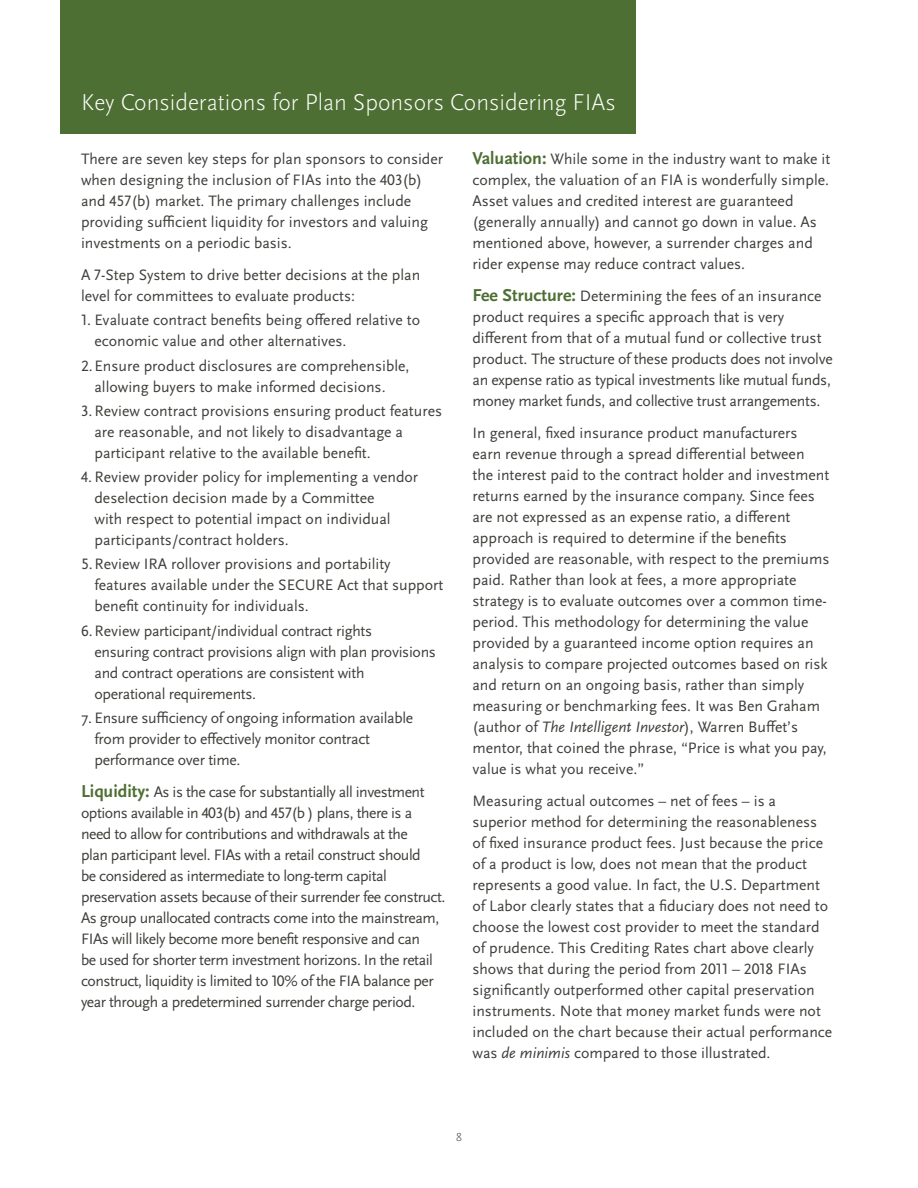
<style>
.page{position:relative;width:918px;height:1188px;background:#fff}
.page>*{position:absolute;margin:0;border:0;box-sizing:border-box;transform-origin:0 0}
.t1{font:300 24px "Scala Sans OT";color:#fff}
.t2{font:15.75px/21px "Scala Sans OT";color:#3e403b}
.t3{font:15.75px/21px "Scala Sans OT";letter-spacing:-.02em;color:#3e403b}
.t4{font:15.75px/21px "Scala Sans OT";letter-spacing:-.03em;color:#3e403b}
.t5{font:300 12px "Scala Sans OT";color:#3e403b}
.s1{font-weight:700;font-size:18px;color:#4e6f33}
.s2{font-style:italic}
</style>
<div class="page">
<div style="left:61px;top:0;width:575px;height:134px;background:#4e6f33"></div>
<h1 class="t1" style="left:81px;top:87px;width:536px">Key Considerations for Plan Sponsors Considering FIAs</h1>
<p class="t2" style="left:81px;top:149px;width:364px">There are seven key steps for plan sponsors to consider when designing the inclusion of FIAs into the 403(b) and 457(b) market. The primary challenges include providing sufficient liquidity for investors and valuing investments on a periodic basis.</p>
<p class="t2" style="left:81px;top:265px;width:341px">A 7-Step System to drive better decisions at the plan level for committees to evaluate products:</p>
<p class="t2" style="left:94px;top:310px;width:327px;text-indent:-13px">1. Evaluate contract benefits being offered relative to economic value and other alternatives.</p>
<p class="t2" style="left:94px;top:355px;width:317px;text-indent:-13px">2.Ensure product disclosures are comprehensible, allowing buyers to make informed decisions.</p>
<p class="t2" style="left:94px;top:400px;width:349px;text-indent:-13px">3.Review contract provisions ensuring product features are reasonable, and not likely to disadvantage a participant relative to the available benefit.</p>
<p class="t2" style="left:94px;top:466px;width:325px;text-indent:-13px">4. Review provider policy for implementing a vendor deselection decision made by a Committee<br>with respect to potential impact on individual participants/contract holders.</p>
<p class="t2" style="left:94px;top:554px;width:350px;text-indent:-13px">5.Review IRA rollover provisions and portability features available under the SECURE Act that support benefit continuity for individuals.</p>
<p class="t3" style="left:94px;top:620px;width:343px;text-indent:-13px">6.Review participant/individual contract rights<br>ensuring contract provisions align with plan provisions and contract operations are consistent with operational requirements.</p>
<p class="t3" style="left:94px;top:707px;width:320px;text-indent:-13px">7. Ensure sufficiency of ongoing information available from provider to effectively monitor contract performance over time.</p>
<p class="t4" style="left:81px;top:781px;width:366px"><span class="s1">Liquidity:</span> As is the case for substantially all investment options available in 403(b) and 457(b ) plans, there is a need to allow for contributions and withdrawals at the<br>plan participant level. FIAs with a retail construct should<br>be considered as intermediate to long-term capital preservation assets because of their surrender fee construct.<br>As group unallocated contracts come into the mainstream, FIAs will likely become more benefit responsive and can<br>be used for shorter term investment horizons. In the retail construct, liquidity is limited to 10% of the FIA balance per year through a predetermined surrender charge period.</p>
<p class="t2" style="left:472px;top:149px;width:359px"><span class="s1">Valuation:</span> While some in the industry want to make it complex, the valuation of an FIA is wonderfully simple.<br>Asset values and credited interest are guaranteed (generally annually) and cannot go down in value. As mentioned above, however, a surrender charges and rider expense may reduce contract values.</p>
<p class="t3" style="left:472px;top:286px;width:362px"><span class="s1">Fee Structure:</span> Determining the fees of an insurance product requires a specific approach that is very different from that of a mutual fund or collective trust product. The structure of these products does not involve an expense ratio as typical investments like mutual funds, money market funds, and collective trust arrangements.</p>
<p class="t2" style="left:472px;top:422px;width:359px">In general, fixed insurance product manufacturers earn revenue through a spread differential between<br>the interest paid to the contract holder and investment returns earned by the insurance company. Since fees are not expressed as an expense ratio, a different approach is required to determine if the benefits provided are reasonable, with respect to the premiums paid. Rather than look at fees, a more appropriate strategy is to evaluate outcomes over a common time&shy;period. This methodology for determining the value provided by a guaranteed income option requires an analysis to compare projected outcomes based on risk and return on an ongoing basis, rather than simply measuring or benchmarking fees. It was Ben Graham (author of <span class="s2">The Intelligent Investor</span>), Warren Buffet’s mentor, that coined the phrase, “Price is what you pay, value is what you receive.”</p>
<p class="t2" style="left:472px;top:790px;width:361px">Measuring actual outcomes – net of fees – is a superior method for determining the reasonableness of fixed insurance product fees. Just because the price of a product is low, does not mean that the product represents a good value. In fact, the U.S. Department of Labor clearly states that a fiduciary does not need to choose the lowest cost provider to meet the standard of prudence. This Crediting Rates chart above clearly shows that during the period from 2011 – 2018 FIAs significantly outperformed other capital preservation instruments. Note that money market funds were not included on the chart because their actual performance was <span class="s2">de minimis</span> compared to those illustrated.</p>
<p class="t5" style="left:456px;top:1130px;width:7px">8</p>
</div>
